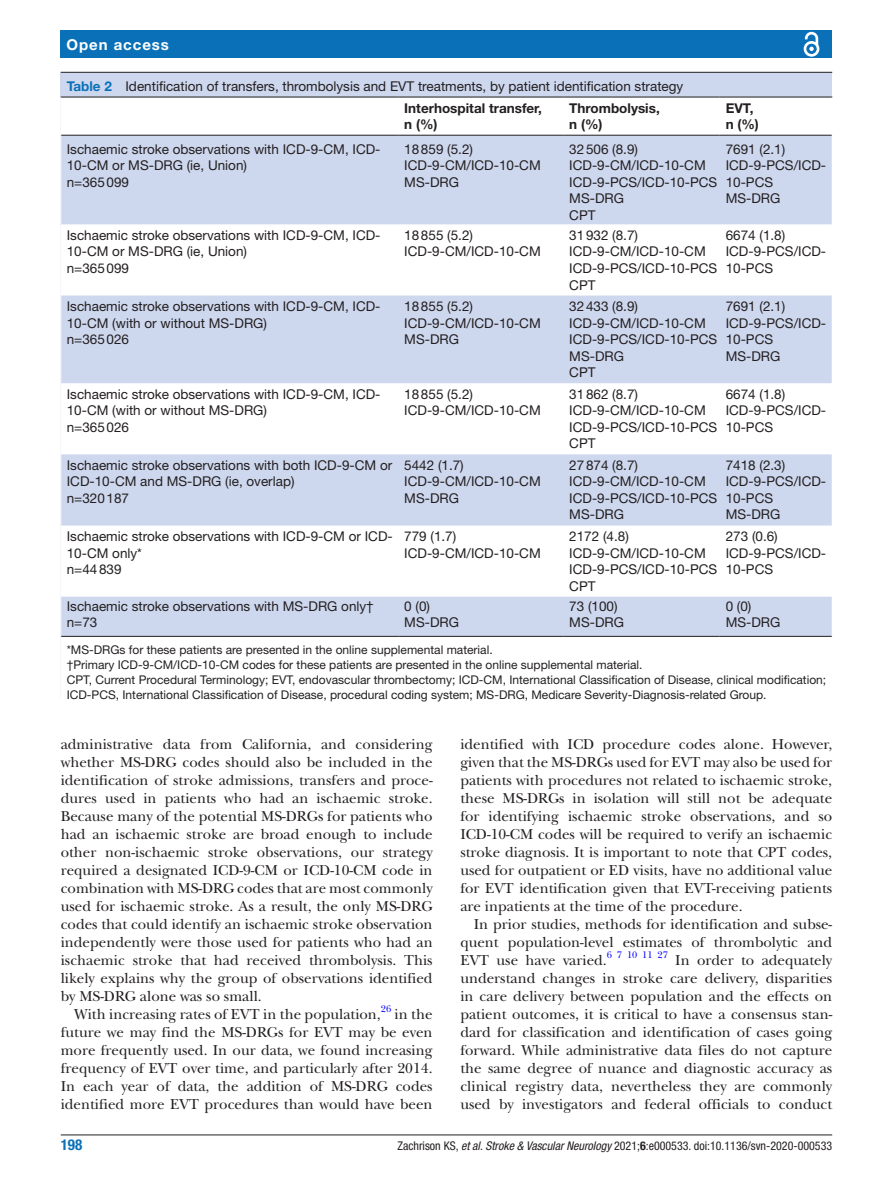
<style>
.page{position:relative;width:893px;height:1191px;background:#fff}
.page>*{position:absolute;margin:0;border:0;box-sizing:border-box;transform-origin:0 0}
.t1{font:15px/18px "New Baskerville";color:#231f20;text-align:justify}
.t2{font:700 15px "Helvetica Neue LT Std";letter-spacing:.065em;color:#fff}
.t3{font:700 condensed 15px "Helvetica Neue LT Std";color:#0a71b9}
.t4{font:13.5px/16.5px "Helvetica Neue LT Std";color:#231f20}
.t5{font:700 13.5px/16.5px "Helvetica Neue LT Std";color:#231f20}
.t6{font:12px/15px "Helvetica Neue LT Std";color:#231f20}
.t7{font:condensed 12px "Helvetica Neue LT Std";color:#231f20}
.t8{font:9.9px "New Baskerville";color:#00f}
.s1{font-weight:700;color:#0a71b9}
.s2{font-weight:700}
.s3{font-style:italic}
</style>
<div class="page">
<hr style="left:61px;top:1134px;width:771px;height:1px;background:#231f20">
<div style="left:61px;top:31px;width:771px;height:27px;background:#0a71b9"></div>
<svg style="left:803px;top:31px;width:17px;height:26px"></svg>
<div style="left:61px;top:73px;width:771px;height:626px;background:#cdd7ee"></div>
<hr style="left:61px;top:72px;width:771px;height:1px;background:#231f20">
<svg style="left:61px;top:98px;width:771px;height:601px;fill:#fff"></svg>
<hr style="left:61px;top:97px;width:337px;height:1px;background:#231f20">
<hr style="left:61px;top:135px;width:337px;height:1px;background:#231f20">
<hr style="left:398px;top:97px;width:165px;height:1px;background:#231f20">
<hr style="left:398px;top:135px;width:165px;height:1px;background:#231f20">
<hr style="left:563px;top:97px;width:157px;height:1px;background:#231f20">
<hr style="left:563px;top:135px;width:157px;height:1px;background:#231f20">
<hr style="left:720px;top:97px;width:112px;height:1px;background:#231f20">
<hr style="left:720px;top:135px;width:112px;height:1px;background:#231f20">
<hr style="left:398px;top:636px;width:165px;height:1px;background:#231f20">
<hr style="left:563px;top:636px;width:157px;height:1px;background:#231f20">
<hr style="left:61px;top:636px;width:337px;height:1px;background:#231f20">
<hr style="left:720px;top:636px;width:112px;height:1px;background:#231f20">
<hr style="left:67px;top:653px;width:765px;height:1px;background:#fff">
<hr style="left:67px;top:668px;width:765px;height:1px;background:#fff">
<hr style="left:67px;top:698px;width:765px;height:1px;background:#fff">
<p class="t2" style="left:66px;top:35px;width:104px">Open access</p>
<p class="t4" style="left:404px;top:75px;width:281px;line-height:22px;text-indent:-338px"><span class="s1">Table 2</span> Identification of transfers, thrombolysis and EVT treatments, by patient identification strategy<br><span class="s2">Interhospital transfer,</span></p>
<p class="t5" style="left:404px;top:116px;width:35px">n (%)</p>
<p class="t5" style="left:569px;top:99px;width:92px">Thrombolysis, n (%)</p>
<p class="t5" style="left:726px;top:99px;width:35px">EVT, n (%)</p>
<p class="t4" style="left:67px;top:141px;width:315px">Ischaemic stroke observations with ICD-9-CM, ICD-<br>10-CM or MS-DRG (ie, Union)<br>n=365099</p>
<p class="t4" style="left:404px;top:141px;width:138px">18859 (5.2)<br>ICD-9-CM/ICD-10-CM<br>MS-DRG</p>
<p class="t4" style="left:569px;top:141px;width:150px">32506 (8.9)<br>ICD-9-CM/ICD-10-CM<br>ICD-9-PCS/ICD-10-PCS<br>MS-DRG<br>CPT</p>
<p class="t4" style="left:726px;top:141px;width:102px">7691 (2.1)<br>ICD-9-PCS/ICD-<br>10-PCS<br>MS-DRG</p>
<p class="t4" style="left:67px;top:227px;width:315px">Ischaemic stroke observations with ICD-9-CM, ICD-<br>10-CM or MS-DRG (ie, Union)<br>n=365099</p>
<p class="t4" style="left:404px;top:227px;width:138px">18855 (5.2)<br>ICD-9-CM/ICD-10-CM</p>
<p class="t4" style="left:569px;top:227px;width:150px">31932 (8.7)<br>ICD-9-CM/ICD-10-CM<br>ICD-9-PCS/ICD-10-PCS<br>CPT</p>
<p class="t4" style="left:726px;top:227px;width:102px">6674 (1.8)<br>ICD-9-PCS/ICD-<br>10-PCS</p>
<p class="t4" style="left:67px;top:298px;width:315px">Ischaemic stroke observations with ICD-9-CM, ICD-<br>10-CM (with or without MS-DRG)<br>n=365026</p>
<p class="t4" style="left:404px;top:298px;width:138px">18855 (5.2)<br>ICD-9-CM/ICD-10-CM<br>MS-DRG</p>
<p class="t4" style="left:569px;top:298px;width:150px">32433 (8.9)<br>ICD-9-CM/ICD-10-CM<br>ICD-9-PCS/ICD-10-PCS<br>MS-DRG<br>CPT</p>
<p class="t4" style="left:726px;top:298px;width:102px">7691 (2.1)<br>ICD-9-PCS/ICD-<br>10-PCS<br>MS-DRG</p>
<p class="t4" style="left:67px;top:385px;width:315px">Ischaemic stroke observations with ICD-9-CM, ICD-<br>10-CM (with or without MS-DRG)<br>n=365026</p>
<p class="t4" style="left:404px;top:385px;width:138px">18855 (5.2)<br>ICD-9-CM/ICD-10-CM</p>
<p class="t4" style="left:569px;top:385px;width:150px">31862 (8.7)<br>ICD-9-CM/ICD-10-CM<br>ICD-9-PCS/ICD-10-PCS<br>CPT</p>
<p class="t4" style="left:726px;top:385px;width:102px">6674 (1.8)<br>ICD-9-PCS/ICD-<br>10-PCS</p>
<p class="t4" style="left:67px;top:457px;width:327px">Ischaemic stroke observations with both ICD-9-CM or<br>ICD-10-CM and MS-DRG (ie, overlap)<br>n=320187</p>
<p class="t4" style="left:404px;top:457px;width:138px">5442 (1.7)<br>ICD-9-CM/ICD-10-CM<br>MS-DRG</p>
<p class="t4" style="left:569px;top:457px;width:150px">27874 (8.7)<br>ICD-9-CM/ICD-10-CM<br>ICD-9-PCS/ICD-10-PCS<br>MS-DRG</p>
<p class="t4" style="left:726px;top:457px;width:102px">7418 (2.3)<br>ICD-9-PCS/ICD-<br>10-PCS<br>MS-DRG</p>
<p class="t4" style="left:67px;top:528px;width:328px">Ischaemic stroke observations with ICD-9-CM or ICD-<br>10-CM only*<br>n=44839</p>
<p class="t4" style="left:404px;top:528px;width:138px">779 (1.7)<br>ICD-9-CM/ICD-10-CM</p>
<p class="t4" style="left:569px;top:528px;width:150px">2172 (4.8)<br>ICD-9-CM/ICD-10-CM<br>ICD-9-PCS/ICD-10-PCS<br>CPT</p>
<p class="t4" style="left:726px;top:528px;width:102px">273 (0.6)<br>ICD-9-PCS/ICD-<br>10-PCS</p>
<p class="t4" style="left:67px;top:597px;width:309px">Ischaemic stroke observations with MS-DRG only† n=73</p>
<p class="t4" style="left:404px;top:597px;width:56px">0 (0)<br>MS-DRG</p>
<p class="t4" style="left:569px;top:597px;width:56px">73 (100)<br>MS-DRG</p>
<p class="t4" style="left:726px;top:597px;width:56px">0 (0)<br>MS-DRG</p>
<p class="t6" style="left:67px;top:642px;width:761px">*MS-DRGs for these patients are presented in the online supplemental material.<br>†Primary ICD-9-CM/ICD-10-CM codes for these patients are presented in the online supplemental material.<br>CPT, Current Procedural Terminology; EVT, endovascular thrombectomy; ICD-CM, International Classification of Disease, clinical modification; ICD-PCS, International Classification of Disease, procedural coding system; MS-DRG, Medicare Severity-Diagnosis-related Group.</p>
<p class="t1" style="left:61px;top:735px;width:373px">administrative data from California, and considering</p>
<p class="t1" style="left:61px;top:753px;width:373px">whether MS-DRG codes should also be included in the</p>
<p class="t1" style="left:61px;top:771px;width:373px">identification of stroke admissions, transfers and proce-</p>
<p class="t1" style="left:61px;top:789px;width:373px">dures used in patients who had an ischaemic stroke.</p>
<p class="t1" style="left:61px;top:807px;width:373px">Because many of the potential MS-DRGs for patients who</p>
<p class="t1" style="left:61px;top:825px;width:373px">had an ischaemic stroke are broad enough to include</p>
<p class="t1" style="left:61px;top:843px;width:373px">other non-ischaemic stroke observations, our strategy</p>
<p class="t1" style="left:61px;top:861px;width:373px">required a designated ICD-9-CM or ICD-10-CM code in</p>
<p class="t1" style="left:61px;top:879px;width:373px">combination with MS-DRG codes that are most commonly</p>
<p class="t1" style="left:61px;top:897px;width:373px">used for ischaemic stroke. As a result, the only MS-DRG</p>
<p class="t1" style="left:61px;top:915px;width:373px">codes that could identify an ischaemic stroke observation</p>
<p class="t1" style="left:61px;top:933px;width:373px">independently were those used for patients who had an</p>
<p class="t1" style="left:61px;top:951px;width:373px">ischaemic stroke that had received thrombolysis. This</p>
<p class="t1" style="left:61px;top:969px;width:373px">likely explains why the group of observations identified</p>
<p class="t1" style="left:61px;top:987px;width:202px">by MS-DRG alone was so small.</p>
<p class="t1" style="left:74px;top:1005px;width:308px">With increasing rates of EVT in the population,</p>
<p class="t8" style="left:381px;top:1003px;width:12px">26</p>
<p class="t1" style="left:61px;top:1005px;width:373px;text-indent:334px">in the future we may find the MS-DRGs for EVT may be even more frequently used. In our data, we found increasing frequency of EVT over time, and particularly after 2014.<br>In each year of data, the addition of MS-DRG codes identified more EVT procedures than would have been</p>
<p class="t1" style="left:460px;top:735px;width:373px">identified with ICD procedure codes alone. However, given that the MS-DRGs used for EVT may also be used for patients with procedures not related to ischaemic stroke, these MS-DRGs in isolation will still not be adequate for identifying ischaemic stroke observations, and so ICD-10-CM codes will be required to verify an ischaemic stroke diagnosis. It is important to note that CPT codes, used for outpatient or ED visits, have no additional value for EVT identification given that EVT-receiving patients are inpatients at the time of the procedure.</p>
<p class="t1" style="left:460px;top:915px;width:373px;text-indent:14px">In prior studies, methods for identification and subse&shy;quent population-level estimates of thrombolytic and EVT use have varied.</p>
<p class="t8" style="left:607px;top:949px;width:63px">6 7 10 11 27</p>
<p class="t1" style="left:460px;top:951px;width:373px;text-indent:215px">In order to adequately understand changes in stroke care delivery, disparities in care delivery between population and the effects on patient outcomes, it is critical to have a consensus stan&shy;dard for classification and identification of cases going forward. While administrative data files do not capture the same degree of nuance and diagnostic accuracy as clinical registry data, nevertheless they are commonly used by investigators and federal officials to conduct</p>
<p class="t3" style="left:61px;top:1135px;width:23px">198</p>
<p class="t7" style="left:397px;top:1138px;width:436px">Zachrison KS, <span class="s3">et al</span>. <span class="s3">Stroke &amp; Vascular Neurology</span> 2021;<span class="s2">6</span>:e000533. doi:10.1136/svn-2020-000533</p>
</div>
